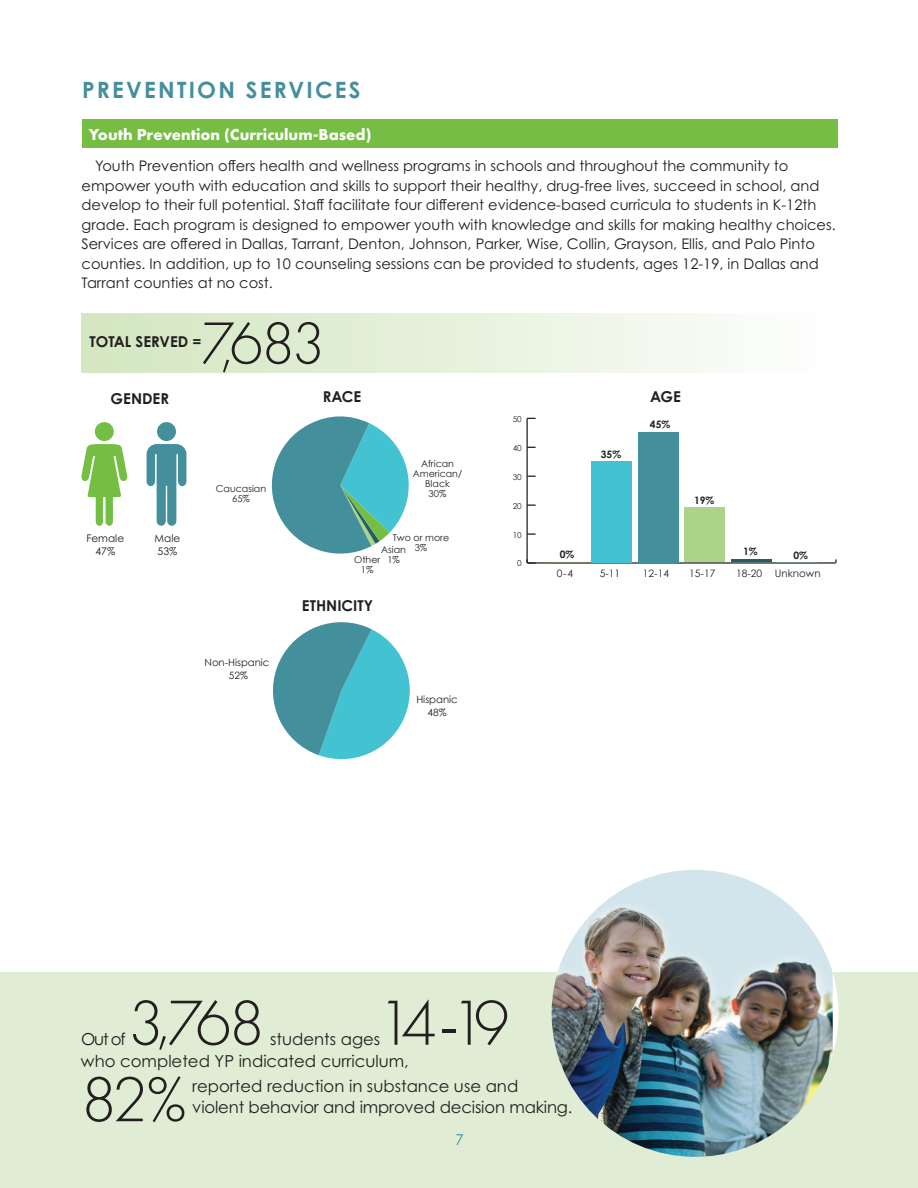
<style>
.page{position:relative;width:918px;height:1188px;background:#fff}
.page>*{position:absolute;margin:0;border:0;box-sizing:border-box;transform-origin:0 0}
.t1{font:300 66px "Futura PT";letter-spacing:-.13em;color:#231f20}
.t2{font:300 61.5px "Futura PT";color:#231f20}
.t3{font:700 22.5px "Century Gothic Pro";letter-spacing:.1em;color:#448f9c}
.t4{font:16.5px/21px "Century Gothic Pro";color:#231f20}
.t5{font:700 16.5px "Futura PT";color:#fff}
.t6{font:700 15px "Century Gothic Pro";color:#231f20}
.t7{font:15px "Century Gothic Pro";color:#448f9c}
.t8{font:14.7px/19.5px "Century Gothic Pro";color:#231f20}
.t9{font:10.5px/12.6px "Century Gothic Pro";color:#231f20;text-align:center}
.t10{font:10.2px "Century Gothic";color:#231f20}
.t11{font:700 10.2px "Century Gothic";color:#231f20}
.t12{font:10.05px/12.6px "Century Gothic";color:#231f20;text-align:center}
.t13{font:9.45px/10.1px "Century Gothic";color:#231f20;text-align:center}
.t14{font:8.25px "Century Gothic";color:#231f20}
</style>
<div class="page">
<div style="left:0;top:972px;width:918px;height:216px;background:#e0edd4"></div>
<svg style="left:271px;top:416px;width:138px;height:138px"></svg>
<svg style="left:272px;top:622px;width:138px;height:138px"></svg>
<hr style="left:528px;top:562px;width:308px;height:2px;background:#231f20">
<hr style="left:526px;top:418px;width:2px;height:145px;background:#231f20">
<svg style="left:526px;top:559px;width:10px;height:5px"></svg>
<svg style="left:527px;top:533px;width:9px;height:2px"></svg>
<hr style="left:731px;top:559px;width:41px;height:3px;background:#255e66">
<div style="left:684px;top:507px;width:41px;height:55px;background:#abd489"></div>
<div style="left:638px;top:432px;width:41px;height:130px;background:#448f9c"></div>
<div style="left:592px;top:461px;width:40px;height:101px;background:#43c2d2"></div>
<div style="left:82px;top:314px;width:756px;height:59px;background:linear-gradient(to right,#d2e6bf,#fefefd)"></div>
<div style="left:82px;top:120px;width:756px;height:28px;background:#75bd43"></div>
<div style="left:95px;top:422px;width:19px;height:19px;background:#74bf43;border-radius:50%"></div>
<svg style="left:81px;top:444px;width:47px;height:82px"></svg>
<svg style="left:147px;top:444px;width:39px;height:82px"></svg>
<div style="left:157px;top:422px;width:19px;height:19px;background:#448f9c;border-radius:50%"></div>
<img style="left:552px;top:870px;width:281px;height:287px">
<h3 class="t3" style="left:82px;top:75px;width:280px">PREVENTION SERVICES</h3>
<p class="t5" style="left:89px;top:124px;width:284px">Youth Prevention (Curriculum-Based)</p>
<p class="t8" style="left:82px;top:156px;width:756px;text-indent:13px">Youth Prevention offers health and wellness programs in schools and throughout the community to empower youth with education and skills to support their healthy, drug-free lives, succeed in school, and develop to their full potential. Staff facilitate four different evidence-based curricula to students in K-12th grade. Each program is designed to empower youth with knowledge and skills for making healthy choices.<br>Services are offered in Dallas, Tarrant, Denton, Johnson, Parker, Wise, Collin, Grayson, Ellis, and Palo Pinto counties. In addition, up to 10 counseling sessions can be provided to students, ages 12-19, in Dallas and Tarrant counties at no cost.</p>
<h2 class="t2" style="left:202px;top:308px;width:125px">7,683</h2>
<p class="t6" style="left:90px;top:332px;width:113px">TOTAL SERVED =</p>
<p class="t6" style="left:111px;top:389px;width:60px">GENDER</p>
<p class="t9" style="left:86px;top:532px;width:39px">Female<br>47%</p>
<p class="t9" style="left:155px;top:532px;width:27px;text-align:left">Male<br>53%</p>
<p class="t13" style="left:216px;top:483px;width:52px">Caucasian<br>65%</p>
<p class="t12" style="left:205px;top:656px;width:66px">Non-Hispanic<br>52%</p>
<p class="t6" style="left:323px;top:387px;width:40px">RACE</p>
<p class="t6" style="left:650px;top:387px;width:32px">AGE</p>
<p class="t13" style="left:413px;top:458px;width:51px">African<br>American/<br>Black<br>30%</p>
<p class="t13" style="left:381px;top:531px;width:70px;line-height:12.6px;text-align:left;text-indent:12px">Two or more<br>Asian 3%</p>
<p class="t13" style="left:387px;top:555px;width:14px">1%</p>
<p class="t13" style="left:354px;top:554px;width:28px">Other<br>1%</p>
<p class="t6" style="left:302px;top:596px;width:73px">ETHNICITY</p>
<p class="t12" style="left:416px;top:693px;width:43px">Hispanic<br>48%</p>
<p class="t14" style="left:513px;top:414px;width:11px">50</p>
<p class="t14" style="left:513px;top:443px;width:11px">40</p>
<p class="t14" style="left:513px;top:472px;width:11px">30</p>
<p class="t14" style="left:513px;top:501px;width:11px">20</p>
<p class="t14" style="left:513px;top:530px;width:11px">10</p>
<p class="t14" style="left:517px;top:558px;width:6px">0</p>
<p class="t11" style="left:601px;top:448px;width:22px">35%</p>
<p class="t11" style="left:650px;top:418px;width:22px">45%</p>
<p class="t11" style="left:694px;top:494px;width:22px">19%</p>
<p class="t11" style="left:743px;top:545px;width:16px">1%</p>
<p class="t11" style="left:560px;top:548px;width:16px">0%</p>
<p class="t11" style="left:793px;top:549px;width:16px">0%</p>
<p class="t10" style="left:557px;top:567px;width:18px">0-4</p>
<p class="t10" style="left:600px;top:567px;width:22px">5-11</p>
<p class="t10" style="left:643px;top:567px;width:28px">12-14</p>
<p class="t10" style="left:689px;top:568px;width:28px">15-17</p>
<p class="t10" style="left:736px;top:567px;width:86px">18-20 Unknown</p>
<h1 class="t1" style="left:377px;top:985px;width:134px">14 -19</h1>
<p class="t4" style="left:81px;top:1051px;width:329px">who completed YP indicated curriculum,</p>
<h1 class="t1" style="left:81px;top:1062px;width:107px">82%</h1>
<p class="t4" style="left:192px;top:1076px;width:382px">reported reduction in substance use and violent behavior and improved decision making.</p>
<h1 class="t1" style="left:128px;top:985px;width:139px">3,768</h1>
<p class="t4" style="left:81px;top:1028px;width:46px">Out of</p>
<p class="t4" style="left:270px;top:1028px;width:112px">students ages</p>
<p class="t7" style="left:455px;top:1130px;width:10px">7</p>
</div>
